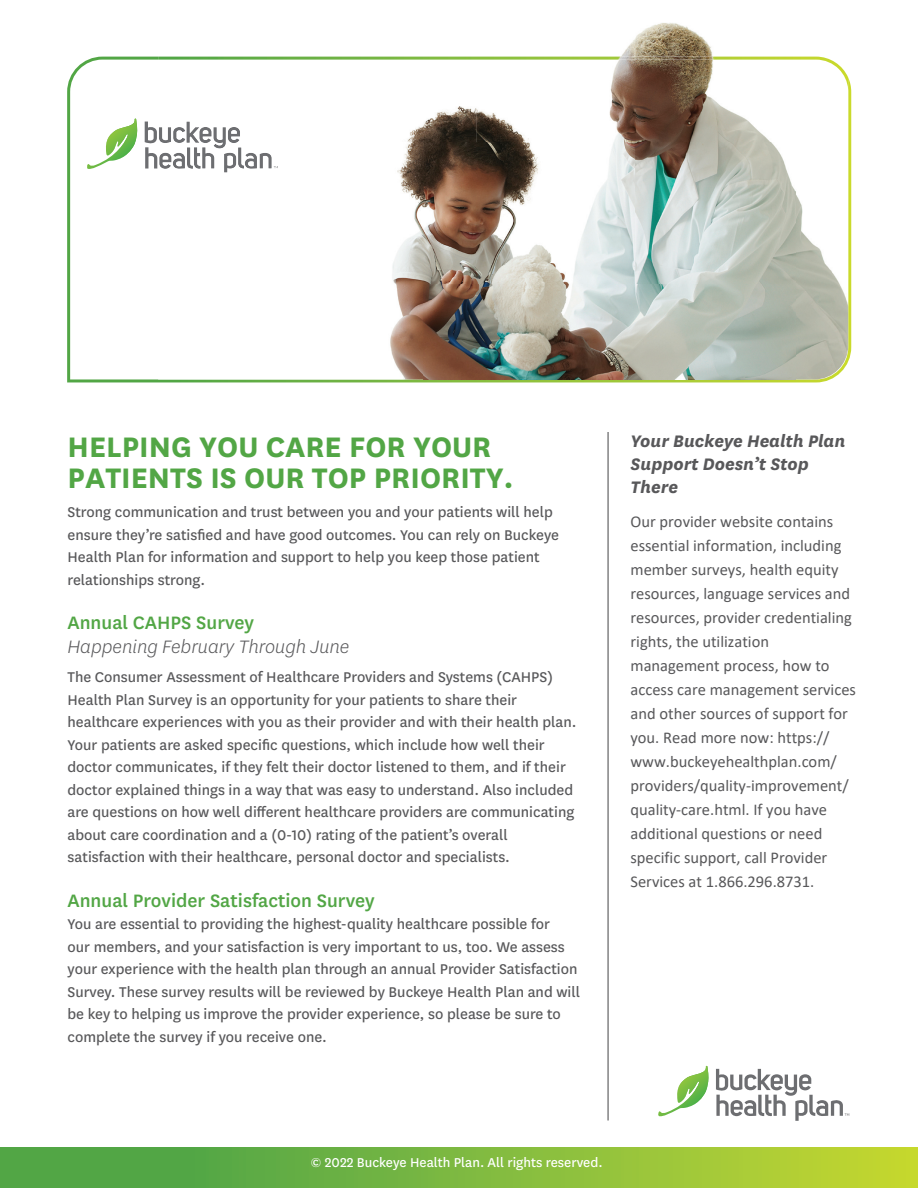
<style>
.page{position:relative;width:918px;height:1188px;background:#fff}
.page>*{position:absolute;margin:0;border:0;box-sizing:border-box;transform-origin:0 0}
.t1{font:700 33px/31.5px "Centene Sans";color:#52a645}
.t2{font:500 21px "Centene Sans";color:#52a645}
.t3{font:italic 300 21px "Centene Sans";color:#58585a}
.t4{font:italic 700 19.5px/23.4px "Centene Sans";color:#58585a}
.t5{font:16.5px/22.5px "Centene Sans";color:#58585a}
.t6{font:16.5px/24px "Calibri";color:#58585a}
.t7{font:15px "Centene Sans";color:#fff}
</style>
<div class="page">
<img style="left:158px;top:23px;width:663px;height:34px">
<hr style="left:608px;top:432px;width:1px;height:688px;background:#58585a">
<svg style="left:0;top:1148px;width:918px;height:40px;background:#7fb93e"></svg>
<svg style="left:716px;top:1069px;width:133px;height:52px"></svg>
<svg style="left:658px;top:1066px;width:51px;height:51px"></svg>
<svg style="left:67px;top:57px;width:784px;height:325px"></svg>
<img style="left:158px;top:324px;width:42px;height:16px">
<img style="left:158px;top:57px;width:690px;height:32px">
<h1 class="t1" style="left:68px;top:428px;width:447px">HELPING YOU CARE FOR YOUR<br>PATIENTS IS OUR TOP PRIORITY.</h1>
<p class="t5" style="left:68px;top:500px;width:493px">Strong communication and trust between you and your patients will help ensure they’re satisfied and have good outcomes. You can rely on Buckeye Health Plan for information and support to help you keep those patient relationships strong.</p>
<h2 class="t2" style="left:68px;top:608px;width:188px">Annual CAHPS Survey</h2>
<h3 class="t3" style="left:68px;top:634px;width:283px">Happening February Through June</h3>
<p class="t5" style="left:68px;top:665px;width:511px">The Consumer Assessment of Healthcare Providers and Systems (CAHPS)<br>Health Plan Survey is an opportunity for your patients to share their healthcare experiences with you as their provider and with their health plan.<br>Your patients are asked specific questions, which include how well their doctor communicates, if they felt their doctor listened to them, and if their doctor explained things in a way that was easy to understand. Also included are questions on how well different healthcare providers are communicating about care coordination and a (0-10) rating of the patient’s overall satisfaction with their healthcare, personal doctor and specialists.</p>
<h2 class="t2" style="left:68px;top:886px;width:309px">Annual Provider Satisfaction Survey</h2>
<p class="t5" style="left:68px;top:912px;width:514px">You are essential to providing the highest-quality healthcare possible for<br>our members, and your satisfaction is very important to us, too. We assess your experience with the health plan through an annual Provider Satisfaction Survey. These survey results will be reviewed by Buckeye Health Plan and will be key to helping us improve the provider experience, so please be sure to complete the survey if you receive one.</p>
<p class="t4" style="left:630px;top:428px;width:216px">Your Buckeye Health Plan<br>Support Doesn’t Stop<br>There</p>
<p class="t6" style="left:630px;top:510px;width:227px">Our provider website contains essential information, including member surveys, health equity resources, language services and resources, provider credentialing rights, the utilization management process, how to access care management services and other sources of support for you. Read more now: https:// www.buckeyehealthplan.com/ providers/quality-improvement/ quality-care.html. If you have additional questions or need specific support, call Provider<br>Services at 1.866.296.8731.</p>
<p class="t7" style="left:311px;top:1153px;width:293px">© 2022 Buckeye Health Plan. All rights reserved.</p>
</div>
